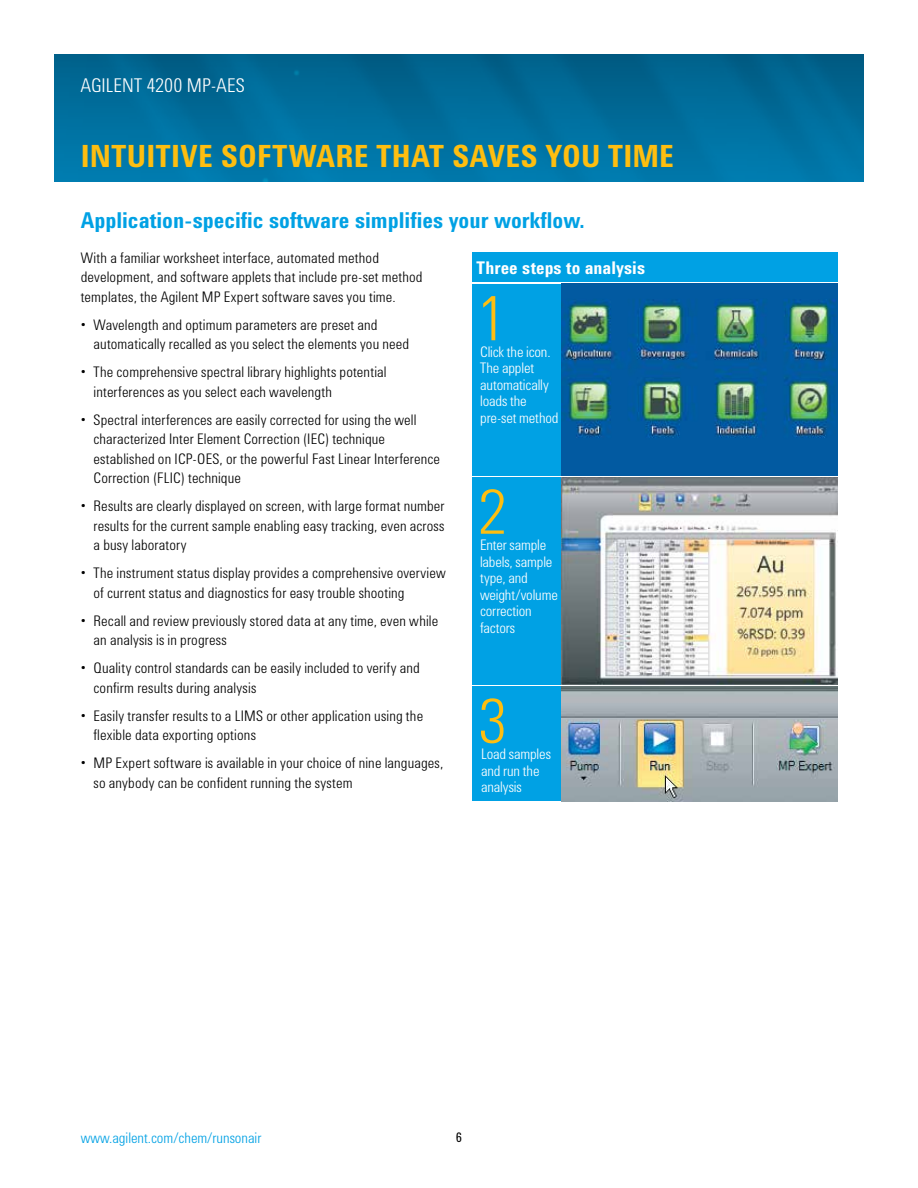
<style>
.page{position:relative;width:918px;height:1188px;background:#fff}
.page>*{position:absolute;margin:0;border:0;box-sizing:border-box;transform-origin:0 0}
.t1{font:300 63px "Agilent Condensed CFF";color:#febe10}
.t2{font:700 31.5px "Agilent Condensed CFF";letter-spacing:.005em;color:#febe10}
.t3{font:700 22.5px "Agilent Condensed CFF";color:#00a1e4}
.t4{font:300 19.5px "Agilent Condensed CFF";letter-spacing:.005em;color:#fff}
.t5{font:700 18px "Agilent Condensed CFF";letter-spacing:.005em;color:#fff}
.t6{font:300 15px/19.5px "Agilent Condensed CFF";letter-spacing:.01em;color:#000}
.t7{font:300 15px/16.5px "Agilent Condensed CFF";letter-spacing:-.01em;color:#fff}
.t8{font:300 15px "Agilent Condensed CFF";color:#00a1e4}
.t9{font:13.5px "Agilent Condensed CFF";color:#000}
</style>
<div class="page">
<div style="left:472px;top:477px;width:89px;height:208px;background:#00a1e4"></div>
<div style="left:472px;top:284px;width:90px;height:191px;background:#00a1e4"></div>
<div style="left:472px;top:252px;width:366px;height:30px;background:#00a1e4"></div>
<img style="left:561px;top:284px;width:277px;height:191px">
<img style="left:561px;top:477px;width:277px;height:208px">
<div style="left:472px;top:687px;width:89px;height:114px;background:#00a1e4"></div>
<img style="left:561px;top:687px;width:277px;height:114px">
<img style="left:54px;top:54px;width:810px;height:128px">
<h3 class="t4" style="left:81px;top:71px;width:166px">AGILENT 4200 MP-AES</h3>
<h2 class="t2" style="left:81px;top:133px;width:595px">INTUITIVE SOFTWARE THAT SAVES YOU TIME</h2>
<h3 class="t3" style="left:81px;top:204px;width:505px">Application-specific software simplifies your workflow.</h3>
<p class="t6" style="left:81px;top:247px;width:343px">With a familiar worksheet interface, automated method development, and software applets that include pre-set method templates, the Agilent MP Expert software saves you time.</p>
<p class="t6" style="left:94px;top:314px;width:317px;text-indent:-13px">• Wavelength and optimum parameters are preset and automatically recalled as you select the elements you need</p>
<p class="t6" style="left:94px;top:361px;width:295px;text-indent:-13px">• The comprehensive spectral library highlights potential interferences as you select each wavelength</p>
<p class="t6" style="left:94px;top:409px;width:348px;text-indent:-13px">• Spectral interferences are easily corrected for using the well characterized Inter Element Correction (IEC) technique established on ICP-OES, or the powerful Fast Linear Interference Correction (FLIC) technique</p>
<p class="t6" style="left:94px;top:495px;width:352px;text-align:justify;text-indent:-13px">• Results are clearly displayed on screen, with large format number results for the current sample enabling easy tracking, even across a busy laboratory</p>
<p class="t6" style="left:94px;top:562px;width:354px;text-indent:-13px">• The instrument status display provides a comprehensive overview of current status and diagnostics for easy trouble shooting</p>
<p class="t6" style="left:94px;top:610px;width:346px;text-indent:-13px">• Recall and review previously stored data at any time, even while an analysis is in progress</p>
<p class="t6" style="left:94px;top:657px;width:328px;text-indent:-13px">• Quality control standards can be easily included to verify and confirm results during analysis</p>
<p class="t6" style="left:94px;top:705px;width:331px;text-indent:-13px">• Easily transfer results to a LIMS or other application using the flexible data exporting options</p>
<p class="t6" style="left:94px;top:752px;width:351px;text-indent:-13px">• MP Expert software is available in your choice of nine languages, so anybody can be confident running the system</p>
<p class="t5" style="left:477px;top:254px;width:170px">Three steps to analysis</p>
<h1 class="t1" style="left:478px;top:271px;width:31px">1</h1>
<p class="t7" style="left:480px;top:342px;width:80px">Click the icon.<br>The applet automatically loads the pre-set method</p>
<h1 class="t1" style="left:478px;top:465px;width:31px">2</h1>
<p class="t7" style="left:480px;top:536px;width:79px">Enter sample labels, sample type, and weight/volume correction factors</p>
<h1 class="t1" style="left:478px;top:674px;width:31px">3</h1>
<p class="t7" style="left:481px;top:745px;width:71px">Load samples and run the analysis</p>
<p class="t8" style="left:81px;top:1127px;width:182px">www.agilent.com/chem/runsonair</p>
<p class="t9" style="left:456px;top:1127px;width:8px">6</p>
</div>
